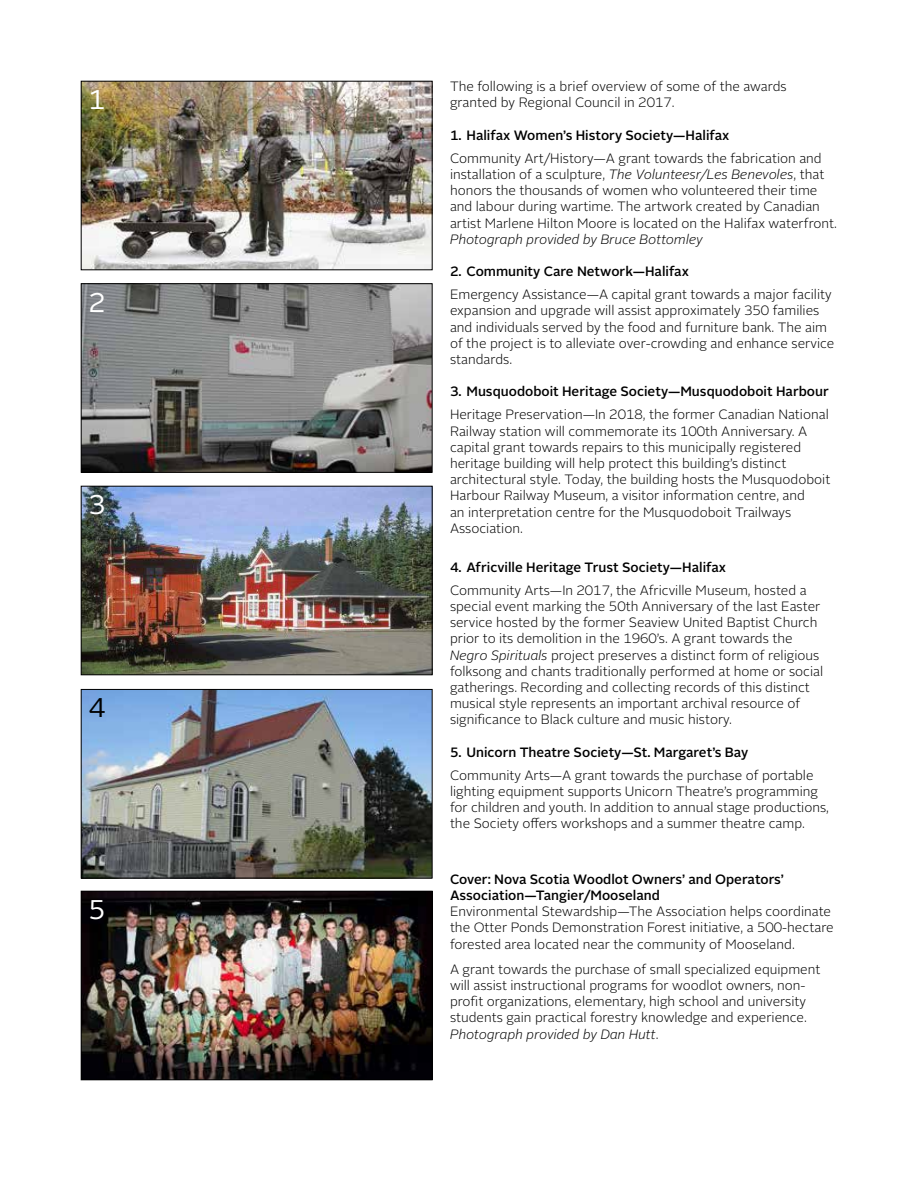
<style>
.page{position:relative;width:918px;height:1188px;background:#fff}
.page>*{position:absolute;margin:0;border:0;box-sizing:border-box;transform-origin:0 0}
.t1{font:27px "Alright Sans";color:#fff}
.t2{font:27px "Alright Sans";color:#000}
.t3{font:300 13.5px/16.2px "Alright Sans";color:#000}
.t4{font:500 13.5px/16.2px "Alright Sans";color:#000}
.t5{font:italic 300 13.5px "Alright Sans";color:#000}
.s1{font-style:italic}
</style>
<div class="page">
<img style="left:83px;top:893px;width:347px;height:185px">
<div style="left:81px;top:891px;width:351px;height:189px;border:1px solid #000"></div>
<img style="left:83px;top:691px;width:347px;height:185px">
<div style="left:81px;top:689px;width:351px;height:189px;border:1px solid #000"></div>
<img style="left:83px;top:286px;width:347px;height:184px">
<div style="left:81px;top:284px;width:351px;height:188px;border:1px solid #000"></div>
<img style="left:83px;top:488px;width:347px;height:185px">
<div style="left:81px;top:486px;width:351px;height:189px;border:1px solid #000"></div>
<img style="left:83px;top:83px;width:347px;height:185px">
<div style="left:81px;top:81px;width:351px;height:189px;border:1px solid #000"></div>
<h1 class="t1" style="left:88px;top:81px;width:18px">1</h1>
<p class="t3" style="left:450px;top:79px;width:338px">The following is a brief overview of some of the awards granted by Regional Council in 2017.</p>
<p class="t4" style="left:450px;top:127px;width:281px">1. Halifax Women’s History Society—Halifax</p>
<p class="t3" style="left:450px;top:150px;width:388px">Community Art/History—A grant towards the fabrication and installation of a sculpture, <span class="s1">The Volunteesr/Les Benevoles</span>, that honors the thousands of women who volunteered their time and labour during wartime. The artwork created by Canadian artist Marlene Hilton Moore is located on the Halifax waterfront.</p>
<p class="t5" style="left:450px;top:230px;width:254px">Photograph provided by Bruce Bottomley</p>
<p class="t4" style="left:450px;top:264px;width:240px">2. Community Care Network—Halifax</p>
<p class="t3" style="left:450px;top:287px;width:386px">Emergency Assistance—A capital grant towards a major facility expansion and upgrade will assist approximately 350 families and individuals served by the food and furniture bank. The aim of the project is to alleviate over-crowding and enhance service standards.</p>
<p class="t4" style="left:450px;top:384px;width:380px">3. Musquodoboit Heritage Society—Musquodoboit Harbour</p>
<p class="t3" style="left:450px;top:407px;width:382px">Heritage Preservation—In 2018, the former Canadian National Railway station will commemorate its 100th Anniversary. A capital grant towards repairs to this municipally registered heritage building will help protect this building’s distinct architectural style. Today, the building hosts the Musquodoboit Harbour Railway Museum, a visitor information centre, and<br>an interpretation centre for the Musquodoboit Trailways Association.</p>
<p class="t4" style="left:450px;top:559px;width:278px">4. Africville Heritage Trust Society—Halifax</p>
<p class="t3" style="left:450px;top:582px;width:375px">Community Arts—In 2017, the Africville Museum, hosted a special event marking the 50th Anniversary of the last Easter service hosted by the former Seaview United Baptist Church prior to its demolition in the 1960’s. A grant towards the <span class="s1">Negro Spirituals</span> project preserves a distinct form of religious folksong and chants traditionally performed at home or social gatherings. Recording and collecting records of this distinct musical style represents an important archival resource of significance to Black culture and music history.</p>
<p class="t4" style="left:450px;top:744px;width:300px">5. Unicorn Theatre Society—St. Margaret’s Bay</p>
<p class="t3" style="left:450px;top:767px;width:381px">Community Arts—A grant towards the purchase of portable lighting equipment supports Unicorn Theatre’s programming for children and youth. In addition to annual stage productions, the Society offers workshops and a summer theatre camp.</p>
<h1 class="t1" style="left:88px;top:284px;width:18px">2</h1>
<h1 class="t1" style="left:88px;top:486px;width:18px">3</h1>
<h1 class="t2" style="left:88px;top:690px;width:18px">4</h1>
<h1 class="t1" style="left:88px;top:891px;width:18px">5</h1>
<p class="t4" style="left:450px;top:871px;width:336px">Cover: Nova Scotia Woodlot Owners’ and Operators’<br>Association—Tangier/Mooseland</p>
<p class="t3" style="left:450px;top:904px;width:385px">Environmental Stewardship—The Association helps coordinate the Otter Ponds Demonstration Forest initiative, a 500-hectare forested area located near the community of Mooseland.</p>
<p class="t3" style="left:450px;top:961px;width:372px">A grant towards the purchase of small specialized equipment will assist instructional programs for woodlot owners, non&shy;profit organizations, elementary, high school and university students gain practical forestry knowledge and experience.<br><span class="s1">Photograph provided by Dan Hutt</span>.</p>
</div>
